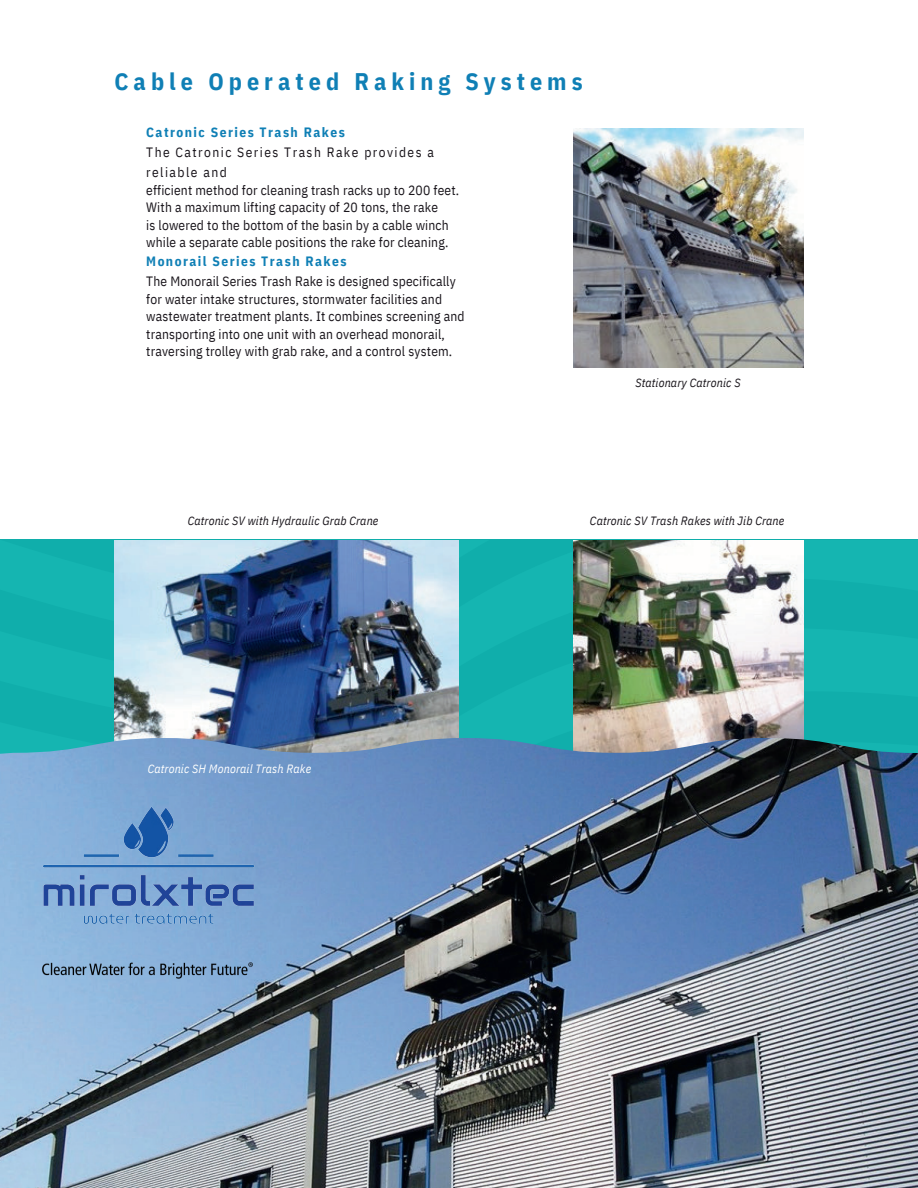
<style>
.page{position:relative;width:918px;height:1188px;background:#fff}
.page>*{position:absolute;margin:0;border:0;box-sizing:border-box;transform-origin:0 0}
.t1{font:700 24px "IBM Plex Sans Cond";letter-spacing:.21em;color:#0f7fb5}
.t2{font:13.5px/17.4px "IBM Plex Sans Cond";letter-spacing:.01em;color:#19151b}
.t3{font:700 13.5px "IBM Plex Sans Cond";letter-spacing:.11em;color:#0f7fb5}
.t4{font:13.5px/20.2px "IBM Plex Sans Cond";letter-spacing:.11em;color:#19151b}
.t5{font:italic 12px "IBM Plex Sans Cond";letter-spacing:.01em;color:#19151b}
.t6{font:italic 12px "IBM Plex Sans Cond";letter-spacing:.01em;color:#fff}
</style>
<div class="page">
<div style="left:0;top:552px;width:114px;height:81px;background:#15b5b1"></div>
<div style="left:0;top:633px;width:114px;height:105px;background:#13b3af"></div>
<div style="left:459px;top:540px;width:459px;height:88px;background:#15b5b1"></div>
<div style="left:459px;top:628px;width:459px;height:110px;background:#15b5b1"></div>
<div style="left:803px;top:717px;width:115px;height:21px;background:#10aeab"></div>
<img style="left:574px;top:540px;width:229px;height:198px">
<img style="left:574px;top:128px;width:229px;height:240px">
<img style="left:114px;top:540px;width:345px;height:198px">
<img style="left:0;top:738px;width:918px;height:450px">
<img style="left:38px;top:957px;width:219px;height:26px">
<img style="left:38px;top:787px;width:219px;height:155px">
<h1 class="t1" style="left:114px;top:62px;width:470px">Cable Operated Raking Systems</h1>
<p class="t3" style="left:146px;top:121px;width:200px">Catronic Series Trash Rakes</p>
<p class="t4" style="left:146px;top:141px;width:289px">The Catronic Series Trash Rake provides a reliable and</p>
<p class="t2" style="left:146px;top:181px;width:314px">efficient method for cleaning trash racks up to 200 feet.<br>With a maximum lifting capacity of 20 tons, the rake<br>is lowered to the bottom of the basin by a cable winch while a separate cable positions the rake for cleaning.</p>
<p class="t3" style="left:146px;top:250px;width:202px">Monorail Series Trash Rakes</p>
<p class="t2" style="left:146px;top:271px;width:320px">The Monorail Series Trash Rake is designed specifically for water intake structures, stormwater facilities and wastewater treatment plants. It combines screening and transporting into one unit with an overhead monorail, traversing trolley with grab rake, and a control system.</p>
<p class="t5" style="left:635px;top:373px;width:107px">Stationary Catronic S</p>
<p class="t5" style="left:188px;top:512px;width:192px">Catronic SV with Hydraulic Grab Crane</p>
<p class="t5" style="left:590px;top:512px;width:196px">Catronic SV Trash Rakes with Jib Crane</p>
<p class="t6" style="left:148px;top:760px;width:165px">Catronic SH Monorail Trash Rake</p>
</div>
